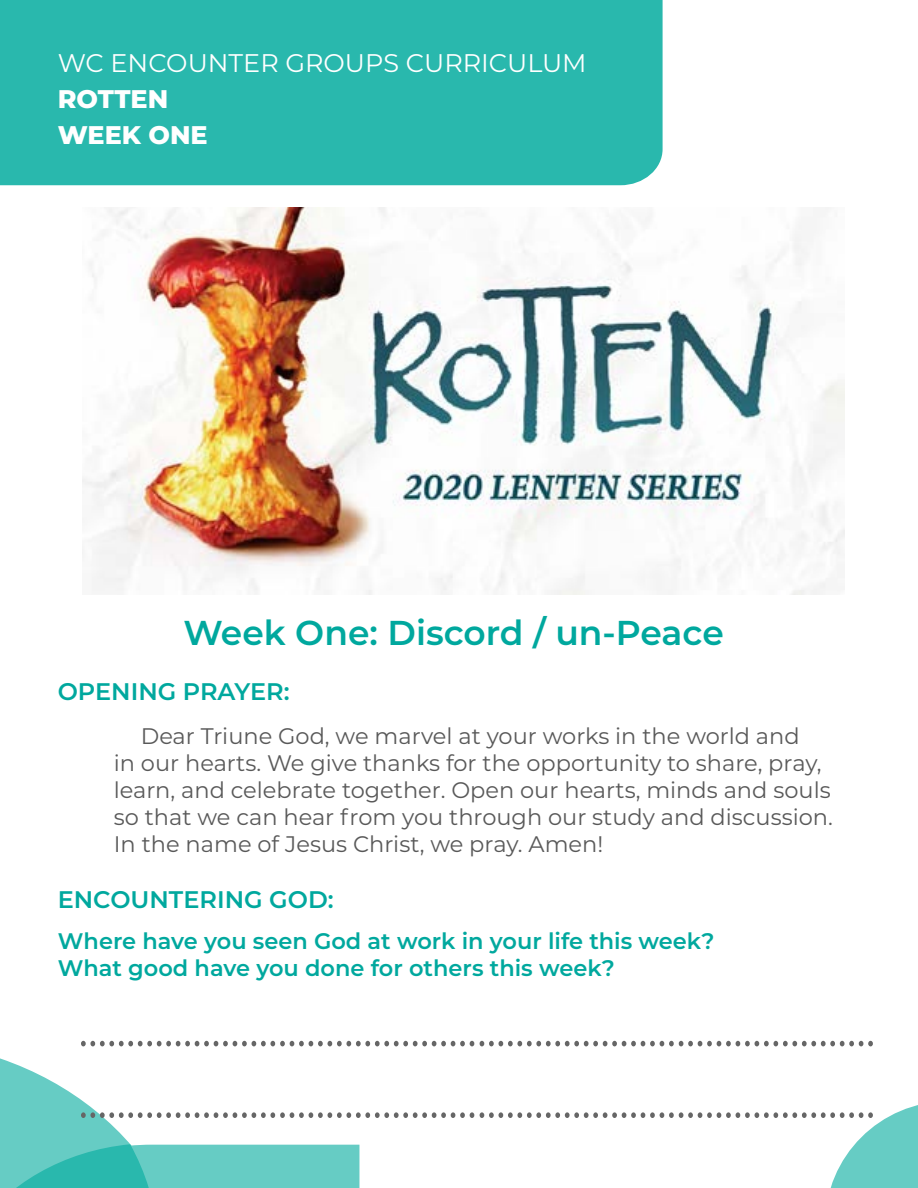
<style>
.page{position:relative;width:918px;height:1188px;background:#fff}
.page>*{position:absolute;margin:0;border:0;box-sizing:border-box;transform-origin:0 0}
.t1{font:600 34.5px "Montserrat";color:#00a89e}
.t2{font:25.5px "Montserrat";color:#fff}
.t3{font:800 25.5px/36px "Montserrat";color:#fff}
.t4{font:600 24px "Montserrat";color:#00a89e}
.t5{font:22.5px/27px "Montserrat";color:#595959}
.t6{font:600 22.5px/27px "Montserrat";color:#00a89e}
</style>
<div class="page">
<div style="left:0;top:0;width:663px;height:185px;background:#29b8ad"></div>
<img style="left:83px;top:208px;width:761px;height:386px">
<svg style="left:480px;top:1041px;width:393px;height:5px"></svg>
<svg style="left:81px;top:1041px;width:393px;height:5px"></svg>
<svg style="left:480px;top:1105px;width:438px;height:83px"></svg>
<svg style="left:0;top:1058px;width:474px;height:130px"></svg>
<p class="t2" style="left:58px;top:45px;width:530px">WC ENCOUNTER GROUPS CURRICULUM</p>
<p class="t3" style="left:58px;top:79px;width:151px">ROTTEN<br>WEEK ONE</p>
<h1 class="t1" style="left:183px;top:608px;width:542px">Week One: Discord / un-Peace</h1>
<p class="t4" style="left:58px;top:674px;width:233px">OPENING PRAYER:</p>
<p class="t5" style="left:114px;top:722px;width:721px;text-indent:27px">Dear Triune God, we marvel at your works in the world and<br>in our hearts. We give thanks for the opportunity to share, pray, learn, and celebrate together. Open our hearts, minds and souls so that we can hear from you through our study and discussion.<br>In the name of Jesus Christ, we pray. Amen!</p>
<p class="t4" style="left:58px;top:883px;width:277px">ENCOUNTERING GOD:</p>
<p class="t6" style="left:58px;top:926px;width:658px">Where have you seen God at work in your life this week?<br>What good have you done for others this week?</p>
</div>
